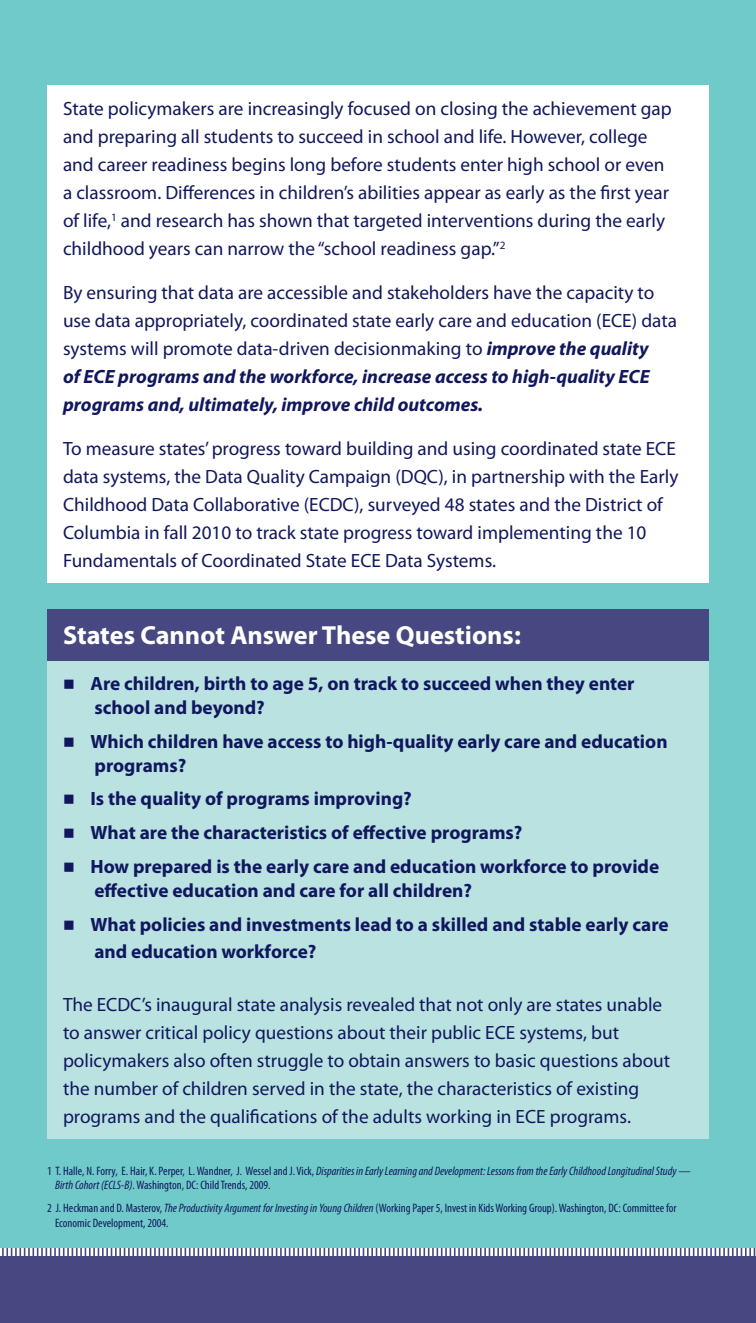
<style>
.page{position:relative;width:756px;height:1323px;background:#fff}
.page>*{position:absolute;margin:0;border:0;box-sizing:border-box;transform-origin:0 0}
.t1{font:700 26.25px "Myriad Pro";color:#fff}
.t2{font:19.25px/28px "Myriad Pro";color:#11175e}
.t3{font:700 19.25px/23.8px "Myriad Pro";color:#11175e}
.t4{font:italic condensed 12.25px/14.7px "Myriad Pro";color:#11175e}
.t5{font:condensed 12.25px/14.7px "Myriad Pro";color:#11175e}
.s1{font-weight:700;font-style:italic}
.s2{font-style:normal}
.s3{font-style:italic}
</style>
<div class="page">
<svg style="left:0;top:1248px;width:756px;height:9px"></svg>
<div style="left:0;top:1257px;width:756px;height:66px;background:#474881"></div>
<div style="left:0;top:0;width:756px;height:1248px;background:#70cac9"></div>
<div style="left:47px;top:85px;width:662px;height:497px;background:#fff"></div>
<div style="left:47px;top:660px;width:662px;height:327px;background:#b9e2e1"></div>
<div style="left:47px;top:609px;width:662px;height:51px;background:#474881"></div>
<div style="left:47px;top:981px;width:662px;height:158px;background:#b9e2e1"></div>
<p class="t2" style="left:63px;top:94px;width:610px">State policymakers are increasingly focused on closing the achievement gap and preparing all students to succeed in school and life. However, college and career readiness begins long before students enter high school or even a classroom. Differences in children’s abilities appear as early as the first year of life,<sup>1</sup> and research has shown that targeted interventions during the early childhood years can narrow the “school readiness gap.”<sup>2</sup></p>
<p class="t2" style="left:63px;top:278px;width:616px">By ensuring that data are accessible and stakeholders have the capacity to use data appropriately, coordinated state early care and education (ECE) data systems will promote data-driven decisionmaking to <span class="s1">improve the quality<br>of ECE programs and the workforce, increase access to high-quality ECE programs and, ultimately, improve child outcomes.</span></p>
<p class="t2" style="left:63px;top:434px;width:617px">To measure states’progress toward building and using coordinated state ECE data systems, the Data Quality Campaign (DQC), in partnership with the Early Childhood Data Collaborative (ECDC), surveyed 48 states and the District of Columbia in fall 2010 to track state progress toward implementing the 10<br>Fundamentals of Coordinated State ECE Data Systems.</p>
<h1 class="t1" style="left:63px;top:618px;width:459px">States Cannot Answer These Questions:</h1>
<p class="t3" style="left:94px;top:671px;width:542px;text-indent:-31px">■ Are children, birth to age 5, on track to succeed when they enter school and beyond?</p>
<p class="t3" style="left:94px;top:729px;width:575px;text-indent:-31px">■ Which children have access to high-quality early care and education programs?</p>
<p class="t3" style="left:63px;top:786px;width:350px">■ Is the quality of programs improving?</p>
<p class="t3" style="left:63px;top:820px;width:461px">■ What are the characteristics of effective programs?</p>
<p class="t3" style="left:94px;top:854px;width:566px;text-indent:-31px">■ How prepared is the early care and education workforce to provide effective education and care for all children?</p>
<p class="t3" style="left:94px;top:910px;width:576px;line-height:27.3px;text-indent:-31px">■ What policies and investments lead to a skilled and stable early care and education workforce?</p>
<p class="t2" style="left:63px;top:990px;width:609px">The ECDC’s inaugural state analysis revealed that not only are states unable to answer critical policy questions about their public ECE systems, but policymakers also often struggle to obtain answers to basic questions about the number of children served in the state, the characteristics of existing programs and the qualifications of the adults working in ECE programs.</p>
<p class="t4" style="left:55px;top:1163px;width:637px;text-indent:-8px"><span class="s2">1 T. Halle, N. Forry, E. Hair, K. Perper, L. Wandner, J. Wessel and J. Vick,</span> Disparities in Early Learning and Development: Lessons from the Early Childhood Longitudinal Study —<br>Birth Cohort (ECLS-B). <span class="s2">Washington, DC: Child Trends, 2009.</span></p>
<p class="t5" style="left:55px;top:1200px;width:623px;text-indent:-8px">2 J. Heckman and D. Masterov, <span class="s3">The Productivity Argument for Investing in Young Children</span> (Working Paper 5, Invest in Kids Working Group). Washington, DC: Committee for<br>Economic Development, 2004.</p>
</div>
